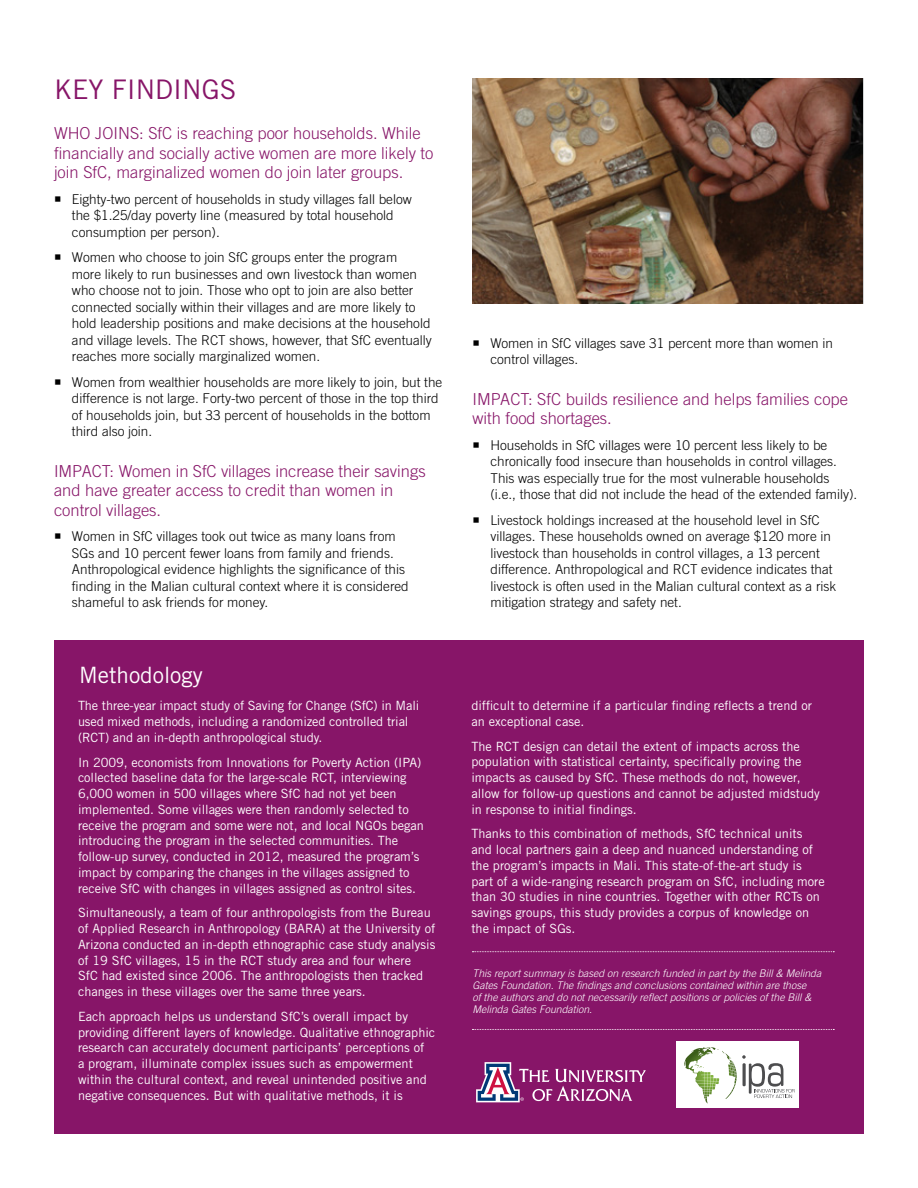
<style>
.page{position:relative;width:918px;height:1188px;background:#fff}
.page>*{position:absolute;margin:0;border:0;box-sizing:border-box;transform-origin:0 0}
.t1{font:27px "Trade Gothic";color:#871568}
.t2{font:22.5px "Trade Gothic";color:#fff}
.t3{font:300 16.5px/19.5px "Trade Gothic";color:#871568}
.t4{font:300 13.5px/16.5px "Trade Gothic";color:#000}
.t5{font:12.75px/15.8px "Trade Gothic";color:#fff}
.t6{font:italic 300 10.5px/12px "Trade Gothic";color:#fff}
</style>
<div class="page">
<img style="left:472px;top:78px;width:390px;height:226px">
<div style="left:54px;top:641px;width:810px;height:493px;background:#871568"></div>
<svg style="left:472px;top:951px;width:362px;height:1px"></svg>
<svg style="left:472px;top:1029px;width:362px;height:1px"></svg>
<div style="left:677px;top:1042px;width:122px;height:66px;background:#fff"></div>
<svg style="left:684px;top:1047px;width:32px;height:34px"></svg>
<svg style="left:742px;top:1055px;width:53px;height:43px"></svg>
<svg style="left:476px;top:1062px;width:170px;height:40px"></svg>
<h1 class="t1" style="left:54px;top:73px;width:184px">KEY FINDINGS</h1>
<p class="t3" style="left:54px;top:124px;width:381px">WHO JOINS: SfC is reaching poor households. While financially and socially active women are more likely to join SfC, marginalized women do join later groups.</p>
<p class="t4" style="left:72px;top:191px;width:341px;text-indent:-18px">○ Eighty-two percent of households in study villages fall below the $1.25/day poverty line (measured by total household consumption per person).</p>
<p class="t4" style="left:72px;top:249px;width:361px;text-indent:-18px">○ Women who choose to join SfC groups enter the program<br>more likely to run businesses and own livestock than women who choose not to join. Those who opt to join are also better connected socially within their villages and are more likely to hold leadership positions and make decisions at the household and village levels. The RCT shows, however, that SfC eventually reaches more socially marginalized women.</p>
<p class="t4" style="left:72px;top:374px;width:372px;text-indent:-18px">○ Women from wealthier households are more likely to join, but the difference is not large. Forty-two percent of those in the top third of households join, but 33 percent of households in the bottom third also join.</p>
<p class="t3" style="left:54px;top:461px;width:373px">IMPACT: Women in SfC villages increase their savings and have greater access to credit than women in control villages.</p>
<p class="t4" style="left:72px;top:528px;width:338px;text-indent:-18px">○ Women in SfC villages took out twice as many loans from SGs and 10 percent fewer loans from family and friends.<br>Anthropological evidence highlights the significance of this finding in the Malian cultural context where it is considered shameful to ask friends for money.</p>
<h2 class="t2" style="left:79px;top:661px;width:125px">Methodology</h2>
<p class="t5" style="left:78px;top:698px;width:343px">The three-year impact study of Saving for Change (SfC) in Mali used mixed methods, including a randomized controlled trial (RCT) and an in-depth anthropological study.</p>
<p class="t5" style="left:78px;top:754px;width:347px">In 2009, economists from Innovations for Poverty Action (IPA) collected baseline data for the large-scale RCT, interviewing 6,000 women in 500 villages where SfC had not yet been implemented. Some villages were then randomly selected to receive the program and some were not, and local NGOs began introducing the program in the selected communities. The follow-up survey, conducted in 2012, measured the program’s impact by comparing the changes in the villages assigned to receive SfC with changes in villages assigned as control sites.</p>
<p class="t5" style="left:78px;top:905px;width:359px">Simultaneously, a team of four anthropologists from the Bureau of Applied Research in Anthropology (BARA) at the University of Arizona conducted an in-depth ethnographic case study analysis of 19 SfC villages, 15 in the RCT study area and four where<br>SfC had existed since 2006. The anthropologists then tracked changes in these villages over the same three years.</p>
<p class="t5" style="left:78px;top:1008px;width:359px">Each approach helps us understand SfC’s overall impact by providing different layers of knowledge. Qualitative ethnographic research can accurately document participants’ perceptions of<br>a program, illuminate complex issues such as empowerment within the cultural context, and reveal unintended positive and negative consequences. But with qualitative methods, it is</p>
<p class="t4" style="left:490px;top:334px;width:344px;text-indent:-18px">○ Women in SfC villages save 31 percent more than women in control villages.</p>
<p class="t3" style="left:472px;top:389px;width:377px">IMPACT: SfC builds resilience and helps families cope with food shortages.</p>
<p class="t4" style="left:490px;top:436px;width:368px;text-indent:-18px">○ Households in SfC villages were 10 percent less likely to be chronically food insecure than households in control villages.<br>This was especially true for the most vulnerable households (i.e., those that did not include the head of the extended family).</p>
<p class="t4" style="left:490px;top:511px;width:347px;text-indent:-18px">○ Livestock holdings increased at the household level in SfC villages. These households owned on average $120 more in livestock than households in control villages, a 13 percent difference. Anthropological and RCT evidence indicates that livestock is often used in the Malian cultural context as a risk mitigation strategy and safety net.</p>
<p class="t5" style="left:471px;top:698px;width:342px">difficult to determine if a particular finding reflects a trend or an exceptional case.</p>
<p class="t5" style="left:471px;top:738px;width:350px">The RCT design can detail the extent of impacts across the population with statistical certainty, specifically proving the impacts as caused by SfC. These methods do not, however, allow for follow-up questions and cannot be adjusted midstudy in response to initial findings.</p>
<p class="t5" style="left:471px;top:826px;width:355px">Thanks to this combination of methods, SfC technical units and local partners gain a deep and nuanced understanding of the program’s impacts in Mali. This state-of-the-art study is part of a wide-ranging research program on SfC, including more than 30 studies in nine countries. Together with other RCTs on savings groups, this study provides a corpus of knowledge on the impact of SGs.</p>
<p class="t6" style="left:472px;top:967px;width:350px">This report summary is based on research funded in part by the Bill &amp; Melinda Gates Foundation. The findings and conclusions contained within are those<br>of the authors and do not necessarily reflect positions or policies of the Bill &amp; Melinda Gates Foundation.</p>
</div>
